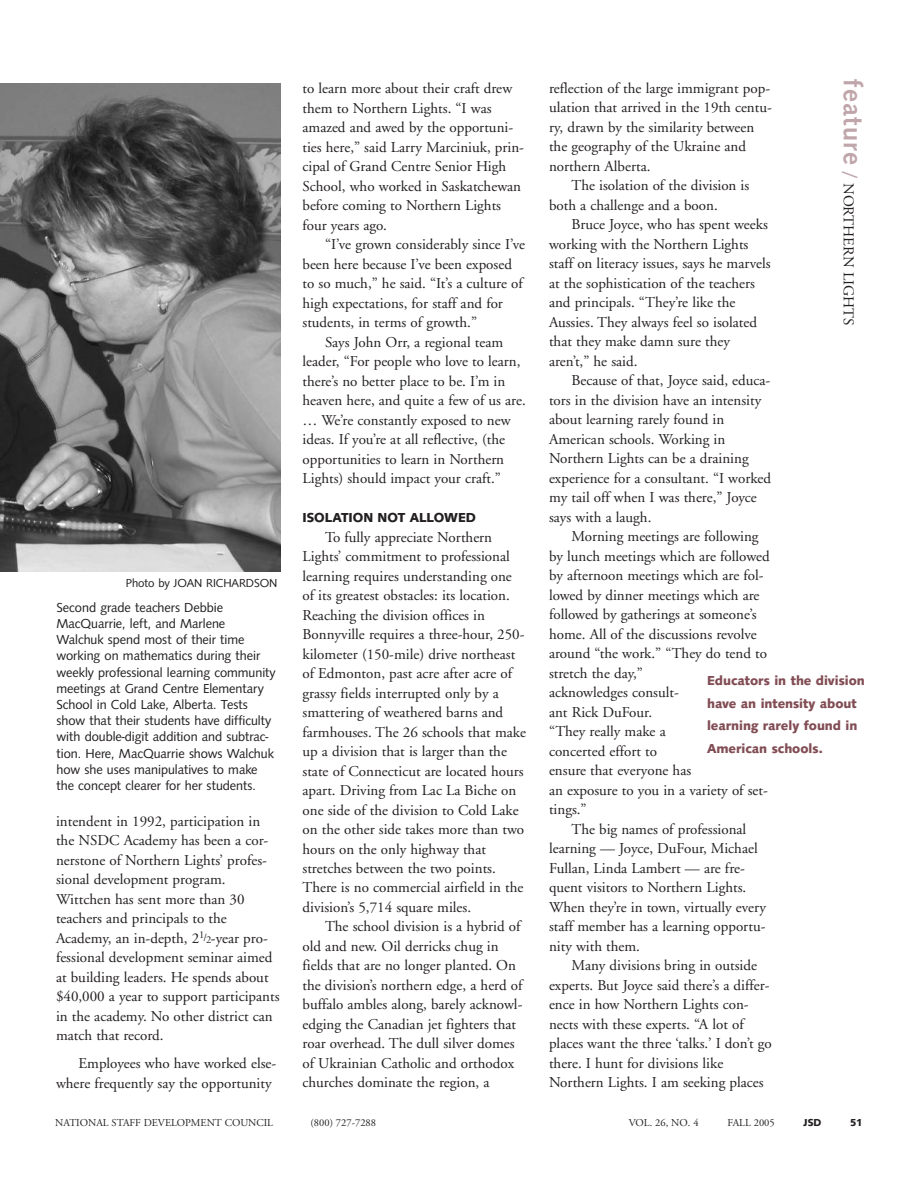
<style>
.page{position:relative;width:918px;height:1188px;background:#fff}
.page>*{position:absolute;margin:0;border:0;box-sizing:border-box;transform-origin:0 0}
.t1{font:15px/19.5px "Adobe Garamond";color:#231f20}
.t2{font:13.5px/16.2px "Syntax D";color:#231f20}
.t3{font:700 13.5px/22.5px "Syntax T";color:#824d54}
.t4{font:700 13.5px "Syntax T";color:#231f20}
.t5{font:12px "Syntax D";color:#231f20}
.t6{font:10.5px "Adobe Garamond";color:#231f20}
.t7{font:700 10.5px "Syntax T";color:#231f20}
.s1{font-size:10.5px}
.s2{font-family:"Syntax D";font-weight:500;font-size:27px;color:#c0a6aa}
.s3{font-family:"Syntax D";font-weight:500;font-size:18px;color:#c0a6aa}
</style>
<div class="page">
<img style="left:0;top:83px;width:281px;height:489px">
<p class="t5" style="left:126px;top:576px;width:153px">Photo by JOAN RICHARDSON</p>
<p class="t2" style="left:57px;top:599px;width:221px">Second grade teachers Debbie MacQuarrie, left, and Marlene Walchuk spend most of their time working on mathematics during their weekly professional learning community meetings at Grand Centre Elementary School in Cold Lake, Alberta. Tests show that their students have difficulty with double-digit addition and subtrac&shy;tion. Here, MacQuarrie shows Walchuk how she uses manipulatives to make the concept clearer for her students.</p>
<p class="t1" style="left:56px;top:812px;width:225px">intendent in 1992, participation in the NSDC Academy has been a cor&shy;nerstone of Northern Lights’ profes&shy;sional development program.<br>Wittchen has sent more than 30 teachers and principals to the Academy, an in-depth, 2<sup>1</sup><span class="s1">/2</span>-year pro&shy;fessional development seminar aimed at building leaders. He spends about $40,000 a year to support participants in the academy. No other district can match that record.</p>
<p class="t1" style="left:56px;top:1055px;width:222px;text-indent:22px">Employees who have worked else&shy;where frequently say the opportunity</p>
<p class="t1" style="left:303px;top:80px;width:223px">to learn more about their craft drew them to Northern Lights. “I was amazed and awed by the opportuni&shy;ties here,” said Larry Marciniuk, prin&shy;cipal of Grand Centre Senior High<br>School, who worked in Saskatchewan before coming to Northern Lights four years ago.</p>
<p class="t1" style="left:303px;top:236px;width:224px;text-indent:22px">“I’ve grown considerably since I’ve been here because I’ve been exposed to so much,” he said. “It’s a culture of high expectations, for staff and for students, in terms of growth.”</p>
<p class="t1" style="left:303px;top:333px;width:225px;text-indent:22px">Says John Orr, a regional team leader, “For people who love to learn, there’s no better place to be. I’m in heaven here, and quite a few of us are. … We’re constantly exposed to new ideas. If you’re at all reflective, (the opportunities to learn in Northern Lights) should impact your craft.”</p>
<p class="t4" style="left:303px;top:509px;width:175px">ISOLATION NOT ALLOWED</p>
<p class="t1" style="left:303px;top:528px;width:225px;text-indent:22px">To fully appreciate Northern Lights’ commitment to professional learning requires understanding one of its greatest obstacles: its location.<br>Reaching the division offices in Bonnyville requires a three-hour, 250- kilometer (150-mile) drive northeast of Edmonton, past acre after acre of grassy fields interrupted only by a smattering of weathered barns and farmhouses. The 26 schools that make up a division that is larger than the state of Connecticut are located hours apart. Driving from Lac La Biche on one side of the division to Cold Lake on the other side takes more than two hours on the only highway that stretches between the two points.<br>There is no commercial airfield in the division’s 5,714 square miles.</p>
<p class="t1" style="left:303px;top:918px;width:221px;text-indent:22px">The school division is a hybrid of old and new. Oil derricks chug in fields that are no longer planted. On the division’s northern edge, a herd of buffalo ambles along, barely acknowl&shy;edging the Canadian jet fighters that roar overhead. The dull silver domes of Ukrainian Catholic and orthodox churches dominate the region, a</p>
<p class="t1" style="left:857px;top:79px;width:248px;rotate:90deg"><span class="s2">feature</span> <span class="s3">/</span> NORTHERN LIGHTS</p>
<p class="t1" style="left:549px;top:80px;width:223px">reflection of the large immigrant pop-</p>
<p class="t1" style="left:549px;top:99px;width:224px">ulation that arrived in the 19th centu-</p>
<p class="t1" style="left:549px;top:119px;width:207px">ry, drawn by the similarity between</p>
<p class="t1" style="left:549px;top:138px;width:198px">the geography of the Ukraine and</p>
<p class="t1" style="left:549px;top:158px;width:103px">northern Alberta.</p>
<p class="t1" style="left:572px;top:177px;width:179px">The isolation of the division is</p>
<p class="t1" style="left:549px;top:197px;width:170px">both a challenge and a boon.</p>
<p class="t1" style="left:572px;top:216px;width:198px">Bruce Joyce, who has spent weeks</p>
<p class="t1" style="left:549px;top:236px;width:201px">working with the Northern Lights</p>
<p class="t1" style="left:549px;top:255px;width:223px">staff on literacy issues, says he marvels</p>
<p class="t1" style="left:549px;top:275px;width:207px">at the sophistication of the teachers</p>
<p class="t1" style="left:549px;top:294px;width:188px">and principals. “They’re like the</p>
<p class="t1" style="left:549px;top:314px;width:210px">Aussies. They always feel so isolated</p>
<p class="t1" style="left:549px;top:333px;width:183px">that they make damn sure they</p>
<p class="t1" style="left:549px;top:353px;width:90px">aren’t,” he said.</p>
<p class="t1" style="left:572px;top:372px;width:200px">Because of that, Joyce said, educa-</p>
<p class="t1" style="left:549px;top:392px;width:214px">tors in the division have an intensity</p>
<p class="t1" style="left:549px;top:411px;width:177px">about learning rarely found in</p>
<p class="t1" style="left:549px;top:431px;width:178px">American schools. Working in</p>
<p class="t1" style="left:549px;top:450px;width:201px">Northern Lights can be a draining</p>
<p class="t1" style="left:549px;top:470px;width:224px">experience for a consultant. “I worked</p>
<p class="t1" style="left:549px;top:489px;width:209px">my tail off when I was there,” Joyce</p>
<p class="t1" style="left:549px;top:509px;width:104px">says with a laugh.</p>
<p class="t1" style="left:572px;top:528px;width:189px">Morning meetings are following</p>
<p class="t1" style="left:549px;top:548px;width:222px">by lunch meetings which are followed</p>
<p class="t1" style="left:549px;top:567px;width:216px">by afternoon meetings which are fol-</p>
<p class="t1" style="left:549px;top:587px;width:212px">lowed by dinner meetings which are</p>
<p class="t1" style="left:549px;top:606px;width:209px">followed by gatherings at someone’s</p>
<p class="t1" style="left:549px;top:626px;width:209px">home. All of the discussions revolve</p>
<p class="t1" style="left:549px;top:645px;width:220px">around “the work.” “They do tend to</p>
<p class="t1" style="left:549px;top:665px;width:95px">stretch the day,”</p>
<p class="t1" style="left:549px;top:684px;width:131px">acknowledges consult-</p>
<p class="t1" style="left:549px;top:704px;width:105px">ant Rick DuFour.</p>
<p class="t1" style="left:549px;top:723px;width:118px">“They really make a</p>
<p class="t1" style="left:549px;top:743px;width:110px">concerted effort to</p>
<p class="t1" style="left:549px;top:762px;width:144px">ensure that everyone has</p>
<p class="t1" style="left:549px;top:782px;width:220px">an exposure to you in a variety of set-</p>
<p class="t1" style="left:549px;top:801px;width:39px">tings.”</p>
<p class="t1" style="left:572px;top:821px;width:176px">The big names of professional</p>
<p class="t1" style="left:549px;top:840px;width:210px">learning — Joyce, DuFour, Michael</p>
<p class="t1" style="left:549px;top:860px;width:197px">Fullan, Linda Lambert — are fre-</p>
<p class="t1" style="left:549px;top:879px;width:199px">quent visitors to Northern Lights.</p>
<p class="t1" style="left:549px;top:899px;width:219px">When they’re in town, virtually every</p>
<p class="t1" style="left:549px;top:918px;width:218px">staff member has a learning opportu-</p>
<p class="t1" style="left:549px;top:938px;width:93px">nity with them.</p>
<p class="t1" style="left:572px;top:957px;width:187px">Many divisions bring in outside</p>
<p class="t1" style="left:549px;top:977px;width:222px">experts. But Joyce said there’s a differ-</p>
<p class="t1" style="left:549px;top:996px;width:201px">ence in how Northern Lights con-</p>
<p class="t1" style="left:549px;top:1016px;width:196px">nects with these experts. “A lot of</p>
<p class="t1" style="left:549px;top:1035px;width:224px">places want the three ‘talks.’ I don’t go</p>
<p class="t1" style="left:549px;top:1055px;width:176px">there. I hunt for divisions like</p>
<p class="t1" style="left:549px;top:1074px;width:216px">Northern Lights. I am seeking places</p>
<p class="t3" style="left:707px;top:669px;width:159px">Educators in the division have an intensity about learning rarely found in<br>American schools.</p>
<p class="t6" style="left:55px;top:1118px;width:219px">NATIONAL STAFF DEVELOPMENT COUNCIL</p>
<p class="t6" style="left:311px;top:1118px;width:67px">(800) 727-7288</p>
<p class="t6" style="left:629px;top:1118px;width:71px">VOL. 26, NO. 4</p>
<p class="t6" style="left:727px;top:1118px;width:49px">FALL 2005</p>
<p class="t7" style="left:804px;top:1116px;width:19px">JSD</p>
<p class="t7" style="left:850px;top:1116px;width:14px">51</p>
</div>
